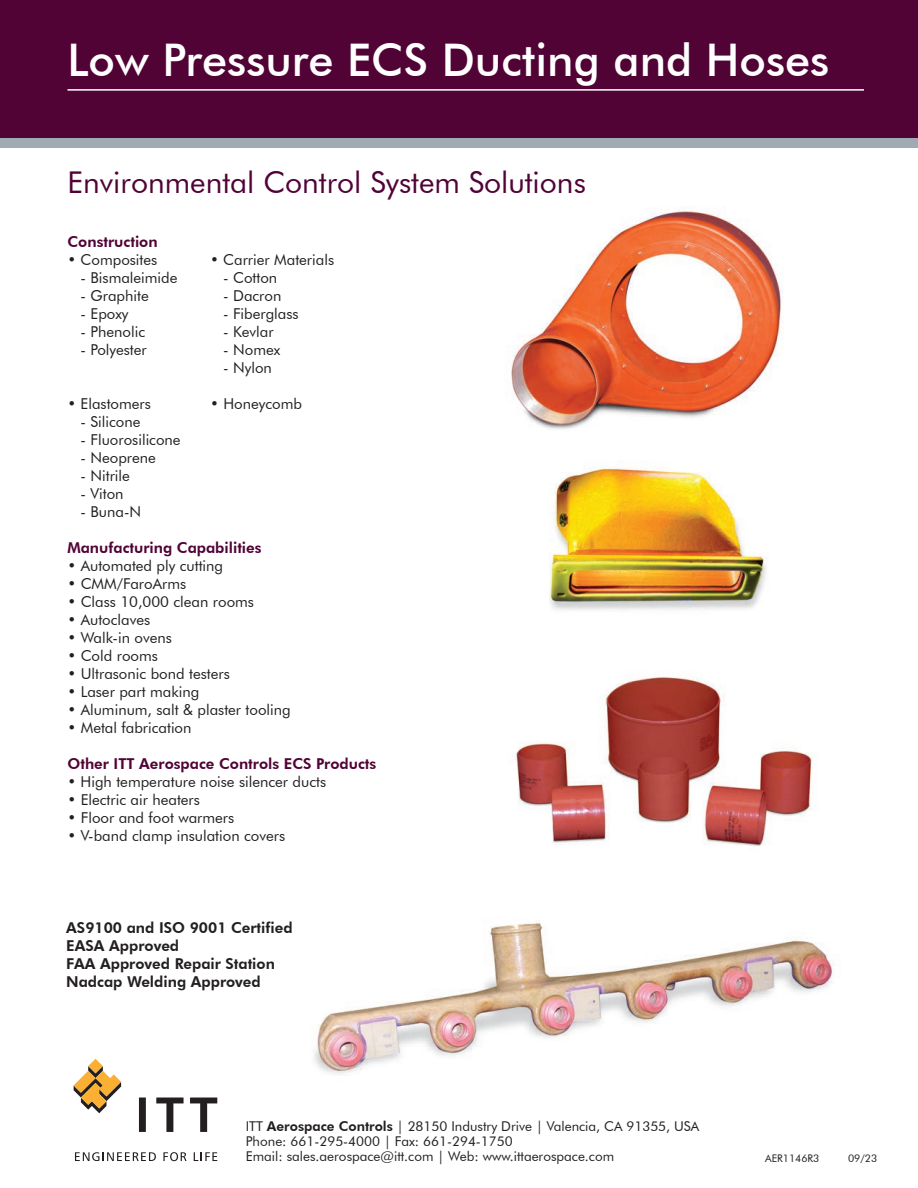
<style>
.page{position:relative;width:918px;height:1188px;background:#fff}
.page>*{position:absolute;margin:0;border:0;box-sizing:border-box;transform-origin:0 0}
.t1{font:500 45px "Futura BT";color:#fff}
.t2{font:30px "Futura BT";color:#510336}
.t3{font:15px "Futura BT";color:#231f20}
.t4{font:800 15px/18px "Futura BT";color:#231f20}
.t5{font:800 15px "Futura BT";color:#510336}
.t6{font:13.5px/15px "Futura BT";color:#231f20}
.t7{font:10.5px "Futura BT";color:#231f20}
.s1{font-weight:800}
</style>
<div class="page">
<img style="left:549px;top:467px;width:219px;height:144px">
<img style="left:511px;top:211px;width:271px;height:218px">
<img style="left:314px;top:922px;width:523px;height:153px">
<img style="left:516px;top:677px;width:296px;height:169px">
<svg style="left:74px;top:1059px;width:47px;height:54px"></svg>
<svg style="left:139px;top:1098px;width:7px;height:34px"></svg>
<svg style="left:156px;top:1098px;width:28px;height:34px"></svg>
<svg style="left:190px;top:1098px;width:27px;height:34px"></svg>
<svg style="left:75px;top:1152px;width:81px;height:9px"></svg>
<svg style="left:163px;top:1152px;width:24px;height:9px"></svg>
<svg style="left:194px;top:1152px;width:23px;height:9px"></svg>
<div style="left:0;top:123px;width:918px;height:25px;background:#9faab2"></div>
<div style="left:0;top:0;width:918px;height:137px;background:#510336"></div>
<hr style="left:68px;top:89px;width:796px;height:2px;background:#fff">
<h1 class="t1" style="left:68px;top:33px;width:763px">Low Pressure ECS Ducting and Hoses</h1>
<h2 class="t2" style="left:68px;top:164px;width:520px">Environmental Control System Solutions</h2>
<p class="t5" style="left:68px;top:232px;width:92px">Construction</p>
<p class="t3" style="left:68px;top:250px;width:91px">• Composites</p>
<p class="t3" style="left:81px;top:268px;width:98px">- Bismaleimide</p>
<p class="t3" style="left:81px;top:286px;width:70px">- Graphite</p>
<p class="t3" style="left:81px;top:304px;width:49px">- Epoxy</p>
<p class="t3" style="left:81px;top:322px;width:66px">- Phenolic</p>
<p class="t3" style="left:81px;top:340px;width:68px">- Polyester</p>
<p class="t3" style="left:68px;top:394px;width:85px">• Elastomers</p>
<p class="t3" style="left:81px;top:412px;width:61px">- Silicone</p>
<p class="t3" style="left:81px;top:430px;width:102px">- Fluorosilicone</p>
<p class="t3" style="left:81px;top:448px;width:77px">- Neoprene</p>
<p class="t3" style="left:81px;top:466px;width:51px">- Nitrile</p>
<p class="t3" style="left:81px;top:484px;width:45px">- Viton</p>
<p class="t3" style="left:81px;top:502px;width:62px">- Buna-N</p>
<p class="t5" style="left:68px;top:538px;width:196px">Manufacturing Capabilities</p>
<p class="t3" style="left:68px;top:556px;width:157px">• Automated ply cutting</p>
<p class="t3" style="left:68px;top:574px;width:120px">• CMM/FaroArms</p>
<p class="t3" style="left:68px;top:592px;width:188px">• Class 10,000 clean rooms</p>
<p class="t3" style="left:68px;top:610px;width:84px">• Autoclaves</p>
<p class="t3" style="left:68px;top:628px;width:106px">• Walk-in ovens</p>
<p class="t3" style="left:68px;top:646px;width:92px">• Cold rooms</p>
<p class="t3" style="left:68px;top:664px;width:164px">• Ultrasonic bond testers</p>
<p class="t3" style="left:68px;top:682px;width:133px">• Laser part making</p>
<p class="t3" style="left:68px;top:700px;width:225px">• Aluminum, salt &amp; plaster tooling</p>
<p class="t3" style="left:68px;top:718px;width:126px">• Metal fabrication</p>
<p class="t5" style="left:68px;top:754px;width:310px">Other ITT Aerospace Controls ECS Products</p>
<p class="t3" style="left:68px;top:772px;width:260px">• High temperature noise silencer ducts</p>
<p class="t3" style="left:67px;top:790px;width:134px">• Electric air heaters</p>
<p class="t3" style="left:67px;top:808px;width:168px">• Floor and foot warmers</p>
<p class="t3" style="left:67px;top:826px;width:219px">• V-band clamp insulation covers</p>
<p class="t3" style="left:210px;top:251px;width:125px">• Carrier Materials</p>
<p class="t3" style="left:223px;top:269px;width:55px">- Cotton</p>
<p class="t3" style="left:223px;top:287px;width:60px">- Dacron</p>
<p class="t3" style="left:223px;top:305px;width:77px">- Fiberglass</p>
<p class="t3" style="left:223px;top:323px;width:52px">- Kevlar</p>
<p class="t3" style="left:223px;top:341px;width:58px">- Nomex</p>
<p class="t3" style="left:223px;top:359px;width:50px">- Nylon</p>
<p class="t3" style="left:210px;top:395px;width:93px">• Honeycomb</p>
<p class="t4" style="left:66px;top:919px;width:228px">AS9100 and ISO 9001 Certified<br>EASA Approved<br>FAA Approved Repair Station<br>Nadcap Welding Approved</p>
<p class="t6" style="left:246px;top:1119px;width:455px">ITT <span class="s1">Aerospace Controls</span> | 28150 Industry Drive | Valencia, CA 91355, USA<br>Phone: 661-295-4000 | Fax: 661-294-1750<br>Email: sales.aerospace@itt.com | Web: www.ittaerospace.com</p>
<p class="t7" style="left:765px;top:1152px;width:56px">AER1146R3</p>
<p class="t7" style="left:848px;top:1152px;width:31px">09/23</p>
</div>
